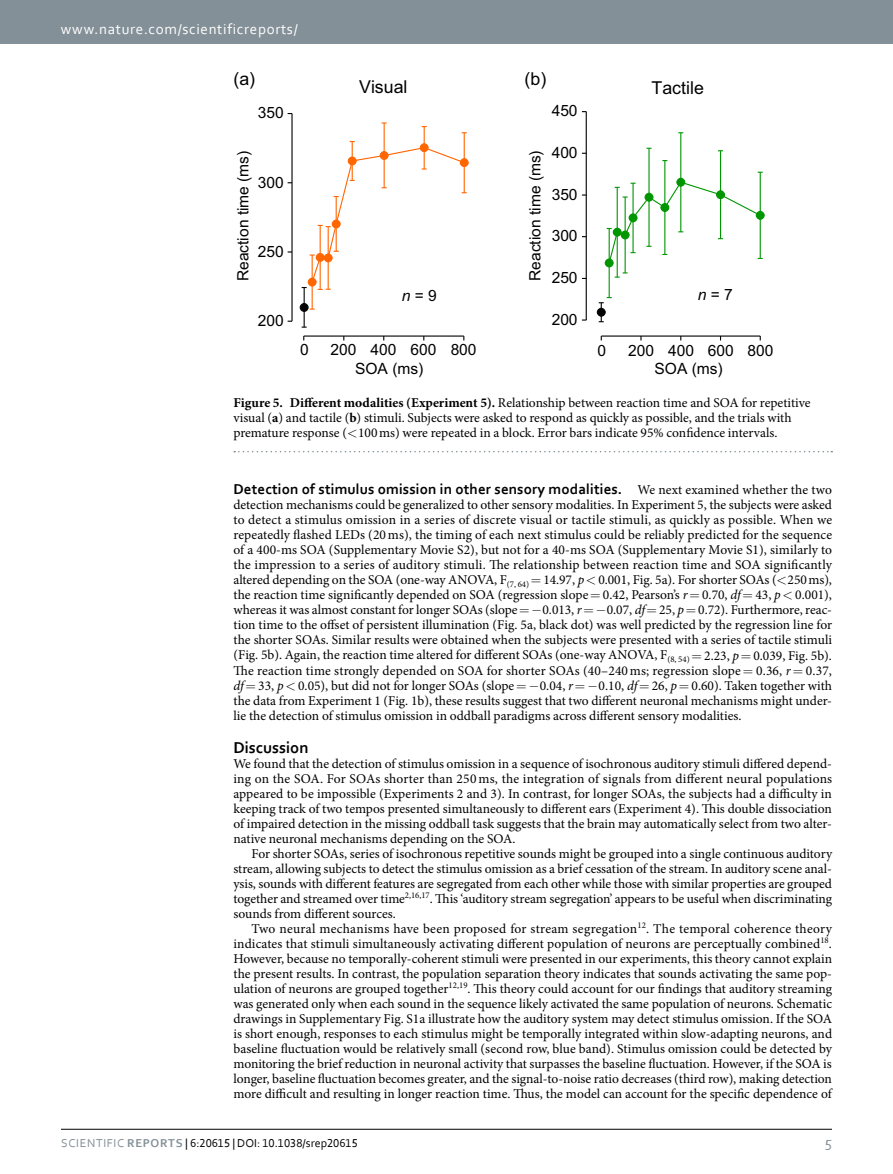
<style>
.page{position:relative;width:893px;height:1174px;background:#fff}
.page>*{position:absolute;margin:0;border:0;box-sizing:border-box;transform-origin:0 0}
.t1{font:17.85px "Arial";color:#000}
.t2{font:700 16.5px "Corbel";color:#000}
.t3{font:15.6px "Arial";color:#000}
.t4{font:700 15px "Corbel";letter-spacing:.01em;color:#000}
.t5{font:15px "Corbel";letter-spacing:.045em;color:#fff}
.t6{font:15px "Corbel";color:#839097}
.t7{font:13.5px/15px "Minion Pro";color:#000;text-align:justify}
.t8{font:12px "Corbel";color:#000}
.s1{font-style:italic}
.s2{font-weight:700}
.s3{font-family:"Minion Pro";font-weight:400;font-size:13.5px}
.s4{color:#839097}
.s5{font-weight:700;color:#839097}
</style>
<div class="page">
<div style="left:0;top:0;width:893px;height:43px;background:#839097"></div>
<hr style="left:61px;top:1129px;width:771px;height:1px;background:#000">
<hr style="left:304px;top:335px;width:160px;height:1px;background:#000">
<hr style="left:291px;top:114px;width:2px;height:207px;background:#000">
<div style="left:460px;top:158px;width:9px;height:9px;border:1px solid #f60;border-radius:50%"></div>
<hr style="left:304px;top:287px;width:1px;height:40px;background:#030303">
<hr style="left:312px;top:255px;width:1px;height:54px;background:#f60">
<hr style="left:384px;top:123px;width:1px;height:65px;background:#f60">
<hr style="left:424px;top:127px;width:1px;height:42px;background:#f60">
<hr style="left:464px;top:133px;width:1px;height:60px;background:#f60">
<div style="left:300px;top:303px;width:8px;height:8px;background:#030303;border-radius:50%"></div>
<div style="left:300px;top:303px;width:9px;height:9px;border:1px solid #030303;border-radius:50%"></div>
<hr style="left:601px;top:335px;width:159px;height:1px;background:#000">
<hr style="left:586px;top:112px;width:1px;height:208px;background:#000">
<div style="left:605px;top:258px;width:9px;height:9px;border:1px solid #009600;border-radius:50%"></div>
<div style="left:677px;top:178px;width:8px;height:8px;background:#009600;border-radius:50%"></div>
<div style="left:676px;top:178px;width:9px;height:9px;border:1px solid #009600;border-radius:50%"></div>
<div style="left:756px;top:211px;width:9px;height:9px;border:1px solid #009600;border-radius:50%"></div>
<hr style="left:609px;top:228px;width:1px;height:69px;background:#009600">
<hr style="left:617px;top:187px;width:1px;height:90px;background:#009600">
<hr style="left:625px;top:197px;width:1px;height:76px;background:#009600">
<hr style="left:648px;top:148px;width:2px;height:98px;background:#009600">
<hr style="left:664px;top:161px;width:1px;height:93px;background:#009600">
<hr style="left:680px;top:133px;width:1px;height:99px;background:#009600">
<hr style="left:720px;top:151px;width:1px;height:88px;background:#009600">
<hr style="left:760px;top:172px;width:1px;height:86px;background:#009600">
<svg style="left:302px;top:141px;width:165px;height:149px"></svg>
<svg style="left:599px;top:297px;width:13px;height:25px"></svg>
<svg style="left:615px;top:272px;width:13px;height:6px"></svg>
<svg style="left:607px;top:181px;width:156px;height:85px"></svg>
<div style="left:597px;top:308px;width:8px;height:8px;background:#030303;border-radius:50%"></div>
<div style="left:597px;top:308px;width:9px;height:9px;border:1px solid #030303;border-radius:50%"></div>
<svg style="left:234px;top:451px;width:598px;height:1px"></svg>
<p class="t5" style="left:61px;top:19px;width:238px">www.nature.com/scientificreports/</p>
<h1 class="t1" style="left:233px;top:67px;width:23px">(a)</h1>
<h1 class="t1" style="left:525px;top:67px;width:23px">(b)</h1>
<h1 class="t1" style="left:359px;top:75px;width:50px">Visual</h1>
<h1 class="t1" style="left:651px;top:76px;width:54px">Tactile</h1>
<p class="t3" style="left:258px;top:103px;width:27px">350</p>
<p class="t3" style="left:233px;top:281px;width:132px;rotate:-90deg">Reaction time (ms)</p>
<p class="t3" style="left:258px;top:172px;width:27px">300</p>
<p class="t3" style="left:258px;top:241px;width:27px">250</p>
<p class="t3" style="left:258px;top:310px;width:27px">200</p>
<p class="t3" style="left:402px;top:285px;width:37px"><span class="s1">n</span> = 9</p>
<p class="t3" style="left:300px;top:339px;width:10px">0</p>
<p class="t3" style="left:331px;top:339px;width:147px">200 400 600 800</p>
<p class="t3" style="left:355px;top:358px;width:70px">SOA (ms)</p>
<p class="t3" style="left:552px;top:100px;width:27px">450</p>
<p class="t3" style="left:525px;top:281px;width:132px;rotate:-90deg">Reaction time (ms)</p>
<p class="t3" style="left:552px;top:142px;width:27px">400</p>
<p class="t3" style="left:552px;top:184px;width:27px">350</p>
<p class="t3" style="left:552px;top:225px;width:27px">300</p>
<p class="t3" style="left:552px;top:267px;width:27px">250</p>
<p class="t3" style="left:552px;top:309px;width:27px">200</p>
<p class="t3" style="left:698px;top:284px;width:37px"><span class="s1">n</span> = 7</p>
<p class="t3" style="left:597px;top:340px;width:10px">0</p>
<p class="t3" style="left:628px;top:340px;width:147px">200 400 600 800</p>
<p class="t3" style="left:654px;top:358px;width:70px">SOA (ms)</p>
<p class="t7" style="left:233px;top:395px;width:579px;text-align:left"><span class="s2">Figure 5. Different modalities (Experiment 5).</span> Relationship between reaction time and SOA for repetitive visual (<span class="s2">a</span>) and tactile (<span class="s2">b</span>) stimuli. Subjects were asked to respond as quickly as possible, and the trials with premature response ( 100ms) were repeated in a block. Error bars indicate 95% confidence intervals.</p>
<p class="t4" style="left:233px;top:480px;width:600px">Detection of stimulus omission in other sensory modalities. <span class="s3">We next examined whether the two</span></p>
<p class="t7" style="left:233px;top:498px;width:600px">detection mechanisms could be generalized to other sensory modalities. In Experiment 5, the subjects were asked to detect a stimulus omission in a series of discrete visual or tactile stimuli, as quickly as possible. When we repeatedly flashed LEDs (20 ms), the timing of each next stimulus could be reliably predicted for the sequence of a 400-ms SOA (Supplementary Movie S2), but not for a 40-ms SOA (Supplementary Movie S1), similarly to the impression to a series of auditory stimuli. The relationship between reaction time and SOA significantly altered depending on the SOA (one-way ANOVA, F<sub>(7,</sub> <sub>64)</sub> 14.97, <span class="s1">p</span> 0.001, Fig. 5a). For shorter SOAs ( 250ms), the reaction time significantly depended on SOA (regression slope 0.42, Pearson’s <span class="s1">r</span> 0.70, <span class="s1">df</span> 43, <span class="s1">p</span> 0.001), whereas it was almost constant for longer SOAs (slope −0.013, <span class="s1">r</span> −0.07, <span class="s1">df</span> 25, <span class="s1">p</span> 0.72). Furthermore, reac&shy;tion time to the offset of persistent illumination (Fig. 5a, black dot) was well predicted by the regression line for the shorter SOAs. Similar results were obtained when the subjects were presented with a series of tactile stimuli (Fig. 5b). Again, the reaction time altered for different SOAs (one-way ANOVA, F<sub>(8,</sub> <sub>54)</sub> 2.23, <span class="s1">p</span> 0.039, Fig. 5b).<br>The reaction time strongly depended on SOA for shorter SOAs (40–240ms; regression slope 0.36, <span class="s1">r</span> 0.37, <span class="s1">df</span> 33, <span class="s1">p</span> 0.05), but did not for longer SOAs (slope −0.04, <span class="s1">r</span> −0.10, <span class="s1">df</span> 26, <span class="s1">p</span> 0.60). Taken together with the data from Experiment 1 (Fig. 1b), these results suggest that two different neuronal mechanisms might under&shy;lie the detection of stimulus omission in oddball paradigms across different sensory modalities.</p>
<p class="t2" style="left:233px;top:737px;width:77px">Discussion</p>
<p class="t7" style="left:233px;top:756px;width:600px">We found that the detection of stimulus omission in a sequence of isochronous auditory stimuli differed depend&shy;ing on the SOA. For SOAs shorter than 250 ms, the integration of signals from different neural populations appeared to be impossible (Experiments 2 and 3). In contrast, for longer SOAs, the subjects had a difficulty in keeping track of two tempos presented simultaneously to different ears (Experiment 4). This double dissociation of impaired detection in the missing oddball task suggests that the brain may automatically select from two alter&shy;native neuronal mechanisms depending on the SOA.</p>
<p class="t7" style="left:233px;top:845px;width:600px;text-indent:18px">For shorter SOAs, series of isochronous repetitive sounds might be grouped into a single continuous auditory stream, allowing subjects to detect the stimulus omission as a brief cessation of the stream. In auditory scene anal&shy;ysis, sounds with different features are segregated from each other while those with similar properties are grouped together and streamed over time<sup>2,16,17</sup>. This ‘auditory stream segregation’ appears to be useful when discriminating sounds from different sources.</p>
<p class="t7" style="left:233px;top:921px;width:600px;text-indent:18px">Two neural mechanisms have been proposed for stream segregation<sup>12</sup>. The temporal coherence theory indicates that stimuli simultaneously activating different population of neurons are perceptually combined<sup>18</sup>.<br>However, because no temporally-coherent stimuli were presented in our experiments, this theory cannot explain the present results. In contrast, the population separation theory indicates that sounds activating the same pop&shy;ulation of neurons are grouped together<sup>12,19</sup>. This theory could account for our findings that auditory streaming was generated only when each sound in the sequence likely activated the same population of neurons. Schematic drawings in Supplementary Fig. S1a illustrate how the auditory system may detect stimulus omission. If the SOA is short enough, responses to each stimulus might be temporally integrated within slow-adapting neurons, and baseline fluctuation would be relatively small (second row, blue band). Stimulus omission could be detected by monitoring the brief reduction in neuronal activity that surpasses the baseline fluctuation. However, if the SOA is longer, baseline fluctuation becomes greater, and the signal-to-noise ratio decreases (third row), making detection more difficult and resulting in longer reaction time. Thus, the model can account for the specific dependence of</p>
<p class="t8" style="left:61px;top:1135px;width:298px"><span class="s4">Scientific</span> <span class="s5">Reports</span> | 6:20615 | DOI: 10.1038/srep20615</p>
<p class="t6" style="left:825px;top:1132px;width:9px">5</p>
</div>
